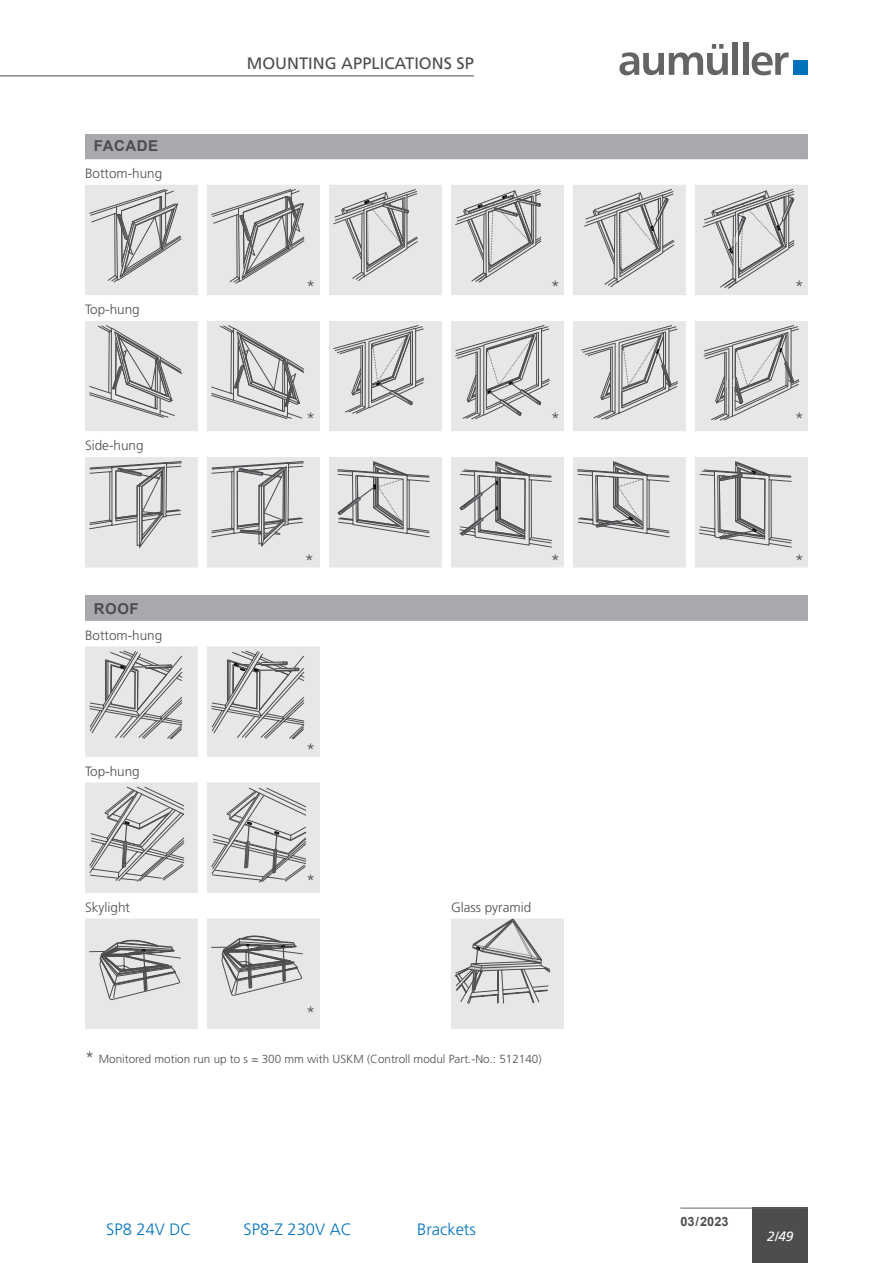
<style>
.page{position:relative;width:893px;height:1263px;background:#fff}
.page>*{position:absolute;margin:0;border:0;box-sizing:border-box;transform-origin:0 0}
.t1{font:300 16.5px "Frutiger LT Std";color:#0072bc}
.t2{font:16.5px "Frutiger LT Std";color:#4d4d4f}
.t3{font:300 16.5px "Frutiger LT Std";color:#4d4d4f}
.t4{font:700 15px "Arial";letter-spacing:.035em;color:#4d4d4f}
.t5{font:300 13.5px "Frutiger LT Std";color:#4d4d4f}
.t6{font:italic 13.5px "Frutiger LT";color:#fff}
.t7{font:700 12.75px "Arial";color:#4d4d4f}
.t8{font:300 11.7px "Frutiger LT Std";color:#4d4d4f}
.s1{font-size:16.5px}
</style>
<div class="page">
<hr style="left:0;top:76px;width:474px;height:1px;background:#4d4d4f">
<div style="left:753px;top:1208px;width:55px;height:55px;background:#4d4d4f"></div>
<hr style="left:680px;top:1208px;width:128px;height:1px;background:#636466">
<svg style="left:619px;top:44px;width:109px;height:31px"></svg>
<div style="left:733px;top:43px;width:5px;height:32px;background:#636466"></div>
<div style="left:743px;top:43px;width:5px;height:32px;background:#636466"></div>
<svg style="left:752px;top:52px;width:37px;height:23px"></svg>
<div style="left:793px;top:60px;width:15px;height:15px;background:#0072bc"></div>
<div style="left:85px;top:134px;width:723px;height:25px;background:#a7a9ac"></div>
<svg style="left:85px;top:185px;width:723px;height:382px;fill:#e6e7e8"></svg>
<svg style="left:88px;top:188px;width:94px;height:95px"></svg>
<svg style="left:210px;top:188px;width:95px;height:96px"></svg>
<svg style="left:454px;top:188px;width:88px;height:95px"></svg>
<svg style="left:583px;top:188px;width:92px;height:100px"></svg>
<svg style="left:702px;top:188px;width:93px;height:101px"></svg>
<svg style="left:88px;top:324px;width:95px;height:94px"></svg>
<svg style="left:210px;top:324px;width:95px;height:96px"></svg>
<svg style="left:332px;top:325px;width:93px;height:89px"></svg>
<svg style="left:454px;top:324px;width:96px;height:96px"></svg>
<svg style="left:88px;top:461px;width:94px;height:88px"></svg>
<svg style="left:210px;top:461px;width:94px;height:87px"></svg>
<svg style="left:337px;top:461px;width:93px;height:77px"></svg>
<svg style="left:459px;top:461px;width:94px;height:87px"></svg>
<svg style="left:564px;top:321px;width:236px;height:246px"></svg>
<div style="left:85px;top:595px;width:723px;height:26px;background:#a7a9ac"></div>
<svg style="left:85px;top:646px;width:479px;height:383px"></svg>
<svg style="left:88px;top:650px;width:95px;height:90px"></svg>
<svg style="left:210px;top:650px;width:95px;height:90px"></svg>
<svg style="left:89px;top:786px;width:96px;height:96px"></svg>
<svg style="left:211px;top:787px;width:97px;height:96px"></svg>
<svg style="left:89px;top:939px;width:92px;height:61px"></svg>
<svg style="left:211px;top:935px;width:92px;height:60px"></svg>
<svg style="left:455px;top:917px;width:95px;height:87px"></svg>
<svg style="left:332px;top:188px;width:87px;height:94px"></svg>
<p class="t4" style="left:94px;top:135px;width:66px">FACADE</p>
<p class="t5" style="left:85px;top:166px;width:79px">Bottom-hung</p>
<p class="t5" style="left:85px;top:302px;width:56px">Top-hung</p>
<p class="t5" style="left:85px;top:438px;width:60px">Side-hung</p>
<p class="t4" style="left:94px;top:598px;width:46px">ROOF</p>
<p class="t5" style="left:85px;top:627px;width:79px">Bottom-hung</p>
<p class="t5" style="left:85px;top:763px;width:56px">Top-hung</p>
<h1 class="t2" style="left:247px;top:53px;width:229px">MOUNTING APPLICATIONS SP</h1>
<h1 class="t3" style="left:306px;top:277px;width:11px">*</h1>
<h1 class="t3" style="left:551px;top:277px;width:11px">*</h1>
<h1 class="t3" style="left:795px;top:277px;width:11px">*</h1>
<h1 class="t3" style="left:306px;top:409px;width:11px">*</h1>
<h1 class="t3" style="left:551px;top:409px;width:11px">*</h1>
<h1 class="t3" style="left:795px;top:409px;width:11px">*</h1>
<h1 class="t3" style="left:305px;top:550px;width:11px">*</h1>
<h1 class="t3" style="left:551px;top:550px;width:11px">*</h1>
<h1 class="t3" style="left:795px;top:550px;width:11px">*</h1>
<h1 class="t3" style="left:306px;top:740px;width:11px">*</h1>
<h1 class="t3" style="left:306px;top:871px;width:11px">*</h1>
<p class="t5" style="left:85px;top:899px;width:46px">Skylight</p>
<p class="t5" style="left:451px;top:899px;width:82px">Glass pyramid</p>
<h1 class="t3" style="left:306px;top:1002px;width:11px">*</h1>
<p class="t8" style="left:85px;top:1052px;width:458px"><span class="s1">*</span> Monitored motion run up to s = 300 mm with USKM (Controll modul Part.-No.: 512140)</p>
<h1 class="t1" style="left:106px;top:1220px;width:87px">SP8 24V DC</h1>
<h1 class="t1" style="left:244px;top:1220px;width:110px">SP8-Z 230V AC</h1>
<h1 class="t1" style="left:417px;top:1220px;width:60px">Brackets</h1>
<p class="t7" style="left:680px;top:1212px;width:50px">03 / 2023</p>
<p class="t6" style="left:767px;top:1229px;width:28px">2/49</p>
</div>
